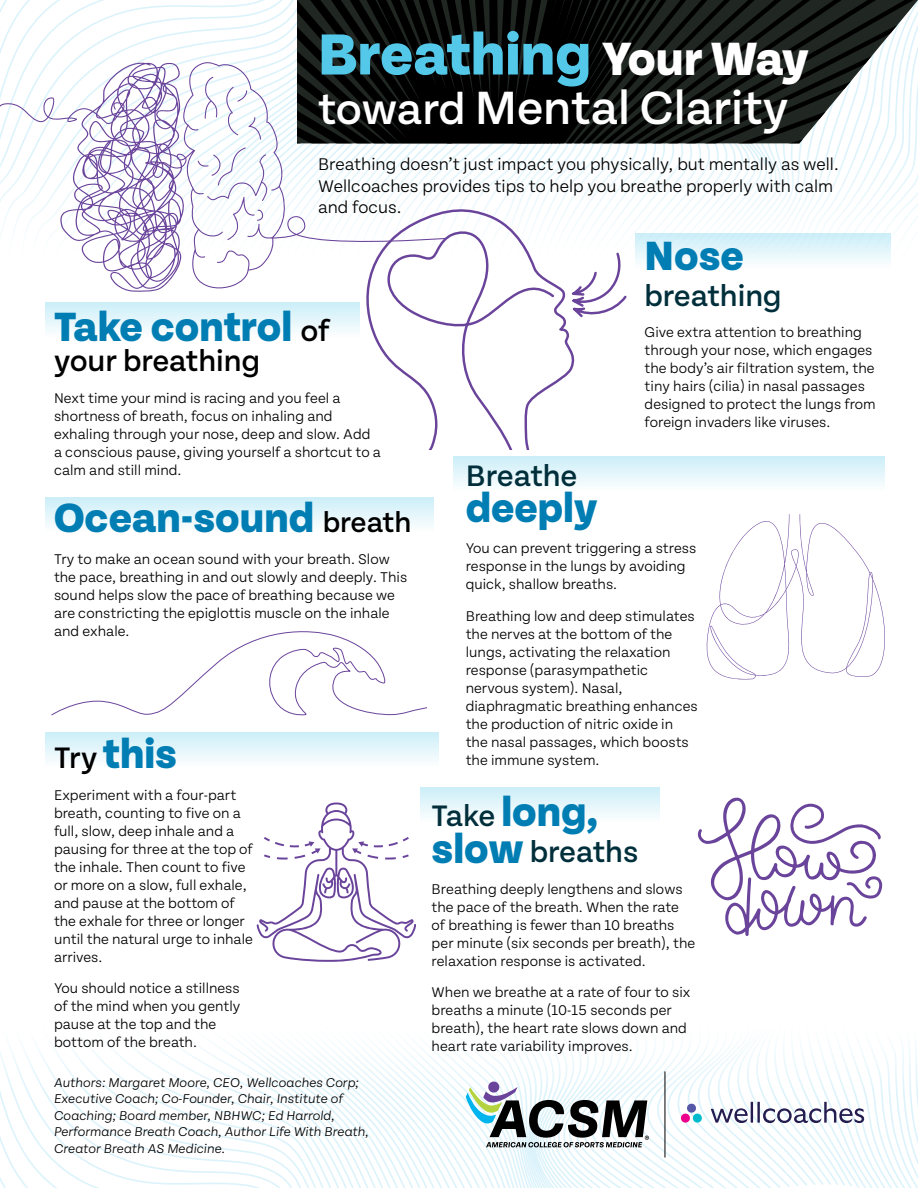
<style>
.page{position:relative;width:918px;height:1188px;background:#fff}
.page>*{position:absolute;margin:0;border:0;box-sizing:border-box;transform-origin:0 0}
.t1{font:800 61.65px "Tenon";color:#53c8e9}
.t2{font:500 49.65px "Tenon";color:#fff}
.t3{font:800 43.5px "Tenon";color:#007db3}
.t4{font:500 31.5px "Tenon";color:#002f3b}
.t5{font:500 31.5px "Tenon";color:#000}
.t6{font:300 18px/21.6px "Tenon";color:#000}
.t7{font:300 15px/18px "Tenon";color:#000}
.t8{font:italic 300 13.5px/16.5px "Tenon";color:#000}
.s1{font-size:49.65px;color:#fff}
.s2{font-size:46.2px}
.s3{font-weight:500;font-size:31.5px;color:#002f3b}
.s4{font-weight:800;font-size:43.5px;color:#007db3}
.s5{font-weight:500;font-size:31.5px;color:#000}
.s6{font-weight:500;font-size:30px;color:#000}
</style>
<div class="page">
<svg style="left:0;top:0;width:918px;height:259px"></svg>
<svg style="left:0;top:1046px;width:918px;height:142px"></svg>
<svg style="left:297px;top:0;width:621px;height:143px;background:#272a28"></svg>
<div style="left:636px;top:233px;width:255px;height:51px;background:linear-gradient(to bottom,#ceeff8,#fff)"></div>
<div style="left:454px;top:456px;width:431px;height:51px;background:linear-gradient(to bottom,#d0eff8,#fff)"></div>
<div style="left:45px;top:732px;width:394px;height:51px;background:linear-gradient(to bottom,#d0f0f8,#fff)"></div>
<div style="left:45px;top:497px;width:389px;height:51px;background:linear-gradient(to bottom,#d0eff8,#fff)"></div>
<div style="left:45px;top:302px;width:315px;height:51px;background:linear-gradient(to bottom,#cfeff8,#fff)"></div>
<div style="left:420px;top:787px;width:240px;height:51px;background:linear-gradient(to bottom,#cfeff8,#fff)"></div>
<svg style="left:366px;top:209px;width:261px;height:241px"></svg>
<svg style="left:0;top:62px;width:445px;height:230px"></svg>
<svg style="left:707px;top:514px;width:178px;height:165px"></svg>
<svg style="left:698px;top:798px;width:184px;height:138px"></svg>
<svg style="left:257px;top:802px;width:159px;height:160px"></svg>
<svg style="left:51px;top:631px;width:375px;height:84px"></svg>
<hr style="left:665px;top:1071px;width:1px;height:87px;background:#000">
<svg style="left:711px;top:1102px;width:153px;height:21px"></svg>
<svg style="left:681px;top:1103px;width:22px;height:20px"></svg>
<svg style="left:466px;top:1082px;width:183px;height:65px"></svg>
<h1 class="t1" style="left:318px;top:21px;width:492px">Breathing <span class="s1">Your Way</span></h1>
<h2 class="t2" style="left:318px;top:82px;width:472px"><span class="s2">toward</span> Mental Clarity</h2>
<p class="t6" style="left:318px;top:154px;width:522px">Breathing doesn’t just impact you physically, but mentally as well.<br>Wellcoaches provides tips to help you breathe properly with calm and focus.</p>
<h3 class="t3" style="left:645px;top:232px;width:101px">Nose</h3>
<h3 class="t4" style="left:645px;top:279px;width:139px">breathing</h3>
<p class="t7" style="left:645px;top:324px;width:233px">Give extra attention to breathing through your nose, which engages the body’s air filtration system, the tiny hairs (cilia) in nasal passages designed to protect the lungs from foreign invaders like viruses.</p>
<h3 class="t4" style="left:466px;top:459px;width:113px">Breathe</h3>
<h3 class="t3" style="left:466px;top:484px;width:133px">deeply</h3>
<p class="t7" style="left:466px;top:540px;width:232px">You can prevent triggering a stress response in the lungs by avoiding quick, shallow breaths.</p>
<p class="t7" style="left:466px;top:607px;width:234px">Breathing low and deep stimulates the nerves at the bottom of the lungs, activating the relaxation response (parasympathetic nervous system). Nasal, diaphragmatic breathing enhances the production of nitric oxide in the nasal passages, which boosts the immune system.</p>
<h3 class="t3" style="left:432px;top:789px;width:168px"><span class="s3">Take</span> long,</h3>
<h3 class="t4" style="left:432px;top:836px;width:208px"><span class="s4">slow</span> breaths</h3>
<p class="t7" style="left:432px;top:880px;width:265px">Breathing deeply lengthens and slows the pace of the breath. When the rate of breathing is fewer than 10 breaths per minute (six seconds per breath), the relaxation response is activated.</p>
<p class="t7" style="left:432px;top:984px;width:260px">When we breathe at a rate of four to six breaths a minute (10-15 seconds per breath), the heart rate slows down and heart rate variability improves.</p>
<h3 class="t3" style="left:54px;top:304px;width:277px">Take control <span class="s5">of</span></h3>
<h3 class="t5" style="left:54px;top:344px;width:208px">your breathing</h3>
<p class="t7" style="left:54px;top:389px;width:329px">Next time your mind is racing and you feel a shortness of breath, focus on inhaling and exhaling through your nose, deep and slow. Add a conscious pause, giving yourself a shortcut to a calm and still mind.</p>
<h3 class="t3" style="left:54px;top:495px;width:359px">Ocean-sound <span class="s6">breath</span></h3>
<p class="t7" style="left:54px;top:550px;width:355px">Try to make an ocean sound with your breath. Slow the pace, breathing in and out slowly and deeply. This sound helps slow the pace of breathing because we are constricting the epiglottis muscle on the inhale and exhale.</p>
<h3 class="t3" style="left:54px;top:731px;width:125px"><span class="s5">Try</span> this</h3>
<p class="t7" style="left:54px;top:786px;width:200px">Experiment with a four-part breath, counting to five on a full, slow, deep inhale and a pausing for three at the top of the inhale. Then count to five or more on a slow, full exhale, and pause at the bottom of the exhale for three or longer until the natural urge to inhale arrives.</p>
<p class="t7" style="left:54px;top:980px;width:188px">You should notice a stillness of the mind when you gently pause at the top and the bottom of the breath.</p>
<p class="t8" style="left:54px;top:1074px;width:316px">Authors: Margaret Moore, CEO, Wellcoaches Corp; Executive Coach; Co-Founder, Chair, Institute of Coaching; Board member, NBHWC; Ed Harrold, Performance Breath Coach, Author Life With Breath, Creator Breath AS Medicine.</p>
</div>
